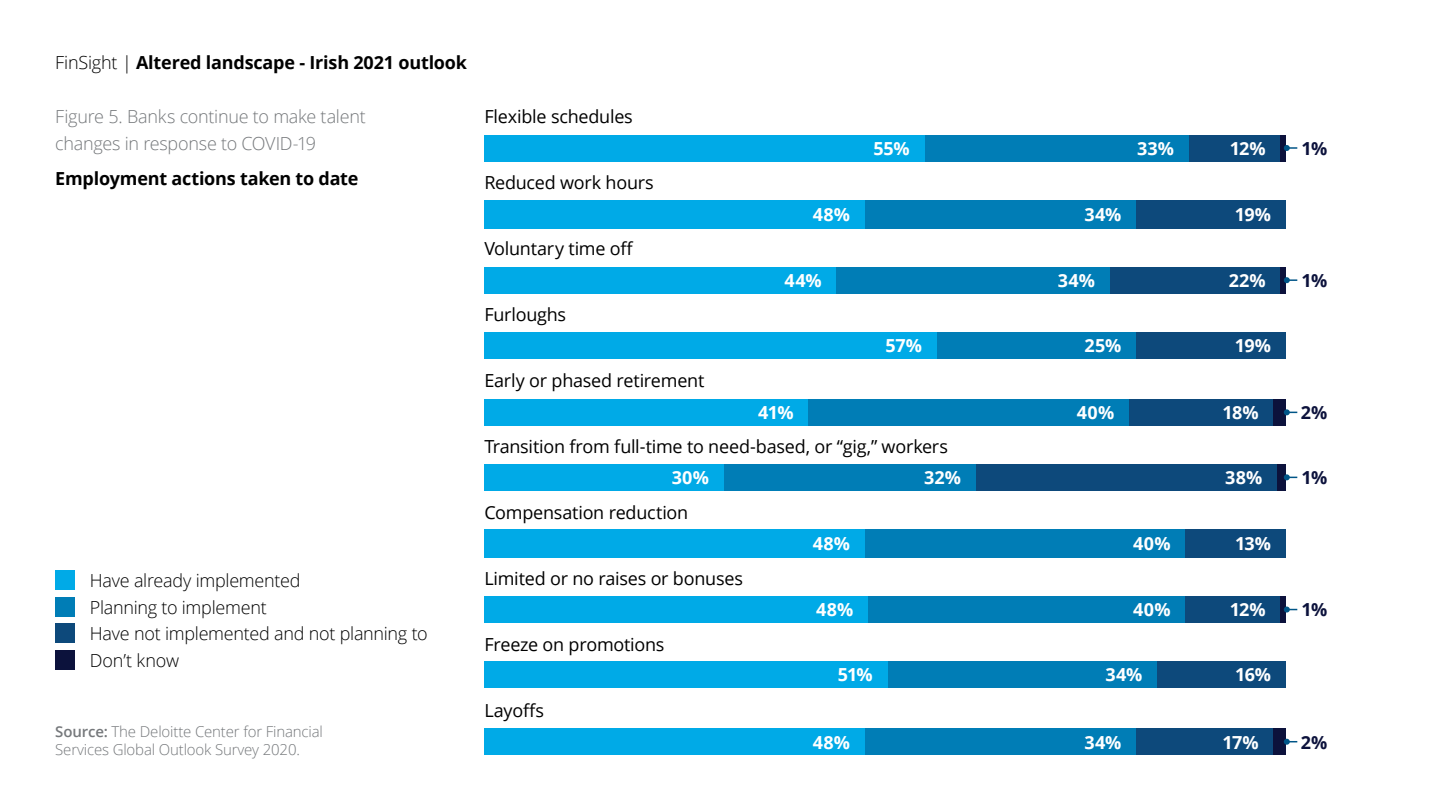
<style>
.page{position:relative;width:1440px;height:810px;background:#fff}
.page>*{position:absolute;margin:0;border:0;box-sizing:border-box;transform-origin:0 0}
.t1{font:18px "Open Sans";letter-spacing:-.015em;color:#000}
.t2{font:700 18px "Open Sans";letter-spacing:.01em;color:#fff}
.t3{font:300 18px/26.7px "Open Sans";letter-spacing:-.015em;color:#000}
.t4{font:700 18px "Open Sans";letter-spacing:-.01em;color:#000}
.t5{font:300 18px/27px "Open Sans";letter-spacing:-.015em;color:#75787b}
.t6{font:700 18px "Open Sans";color:#0c123c}
.t7{font:300 15px/18px "Open Sans";letter-spacing:-.01em;color:#75787b}
.s1{font-weight:300}
.s2{font-weight:600}
</style>
<div class="page">
<div style="left:55px;top:597px;width:20px;height:20px;background:#007db6"></div>
<div style="left:55px;top:624px;width:20px;height:19px;background:#0d497b"></div>
<div style="left:55px;top:570px;width:20px;height:20px;background:#00aae7"></div>
<div style="left:55px;top:650px;width:20px;height:20px;background:#0c123c"></div>
<div style="left:484px;top:729px;width:381px;height:26px;background:#00aae7"></div>
<div style="left:484px;top:662px;width:404px;height:26px;background:#00aae7"></div>
<div style="left:484px;top:597px;width:384px;height:26px;background:#00aae7"></div>
<div style="left:484px;top:529px;width:381px;height:29px;background:#00aae7"></div>
<div style="left:484px;top:464px;width:240px;height:26px;background:#00aae7"></div>
<div style="left:484px;top:399px;width:325px;height:26px;background:#00aae7"></div>
<div style="left:484px;top:332px;width:453px;height:26px;background:#00aae7"></div>
<div style="left:484px;top:267px;width:353px;height:26px;background:#00aae7"></div>
<div style="left:484px;top:200px;width:381px;height:28px;background:#00aae7"></div>
<div style="left:865px;top:729px;width:271px;height:26px;background:#007db6"></div>
<div style="left:888px;top:662px;width:269px;height:26px;background:#007db6"></div>
<div style="left:868px;top:597px;width:318px;height:26px;background:#007db6"></div>
<div style="left:865px;top:529px;width:321px;height:29px;background:#007db6"></div>
<div style="left:724px;top:464px;width:252px;height:26px;background:#007db6"></div>
<div style="left:809px;top:399px;width:320px;height:26px;background:#007db6"></div>
<div style="left:937px;top:332px;width:199px;height:26px;background:#007db6"></div>
<div style="left:837px;top:267px;width:273px;height:26px;background:#007db6"></div>
<div style="left:865px;top:200px;width:271px;height:28px;background:#007db6"></div>
<div style="left:1136px;top:729px;width:138px;height:26px;background:#0d497b"></div>
<div style="left:1157px;top:662px;width:129px;height:26px;background:#0d497b"></div>
<div style="left:1186px;top:597px;width:95px;height:26px;background:#0d497b"></div>
<div style="left:1186px;top:529px;width:100px;height:29px;background:#0d497b"></div>
<div style="left:976px;top:464px;width:301px;height:26px;background:#0d497b"></div>
<div style="left:1129px;top:399px;width:145px;height:26px;background:#0d497b"></div>
<div style="left:1136px;top:332px;width:150px;height:26px;background:#0d497b"></div>
<div style="left:1110px;top:267px;width:171px;height:26px;background:#0d497b"></div>
<div style="left:1136px;top:200px;width:150px;height:28px;background:#0d497b"></div>
<div style="left:1274px;top:729px;width:12px;height:26px;background:#0c123c"></div>
<div style="left:1281px;top:597px;width:5px;height:26px;background:#0c123c"></div>
<div style="left:1277px;top:464px;width:9px;height:26px;background:#0c123c"></div>
<div style="left:1274px;top:399px;width:12px;height:26px;background:#0c123c"></div>
<div style="left:1281px;top:267px;width:5px;height:26px;background:#0c123c"></div>
<div style="left:484px;top:135px;width:441px;height:26px;background:#00aae7"></div>
<div style="left:925px;top:135px;width:264px;height:26px;background:#007db6"></div>
<div style="left:1189px;top:135px;width:92px;height:26px;background:#0d497b"></div>
<div style="left:1281px;top:135px;width:5px;height:26px;background:#0c123c"></div>
<svg style="left:1284px;top:145px;width:13px;height:6px"></svg>
<svg style="left:1284px;top:277px;width:13px;height:6px"></svg>
<svg style="left:1284px;top:409px;width:13px;height:6px"></svg>
<svg style="left:1284px;top:474px;width:13px;height:6px"></svg>
<svg style="left:1284px;top:607px;width:13px;height:6px"></svg>
<svg style="left:1284px;top:739px;width:13px;height:6px"></svg>
<p class="t4" style="left:55px;top:50px;width:413px"><span class="s1">FinSight |</span> Altered landscape - Irish 2021 outlook</p>
<p class="t5" style="left:55px;top:103px;width:312px">Figure 5. Banks continue to make talent changes in response to COVID-19</p>
<p class="t4" style="left:55px;top:166px;width:305px">Employment actions taken to date</p>
<p class="t3" style="left:90px;top:567px;width:212px">Have already implemented</p>
<p class="t3" style="left:90px;top:593px;width:339px">Planning to implement<br>Have not implemented and not planning to</p>
<p class="t3" style="left:90px;top:647px;width:91px">Don’t know</p>
<p class="t7" style="left:55px;top:722px;width:269px"><span class="s2">Source:</span> The Deloitte Center for Financial<br>Services Global Outlook Survey 2020.</p>
<p class="t1" style="left:484px;top:104px;width:150px">Flexible schedules</p>
<p class="t1" style="left:484px;top:170px;width:171px">Reduced work hours</p>
<p class="t1" style="left:484px;top:236px;width:151px">Voluntary time off</p>
<p class="t1" style="left:484px;top:302px;width:83px">Furloughs</p>
<p class="t1" style="left:484px;top:368px;width:222px">Early or phased retirement</p>
<p class="t2" style="left:873px;top:136px;width:38px">55%</p>
<p class="t2" style="left:1137px;top:136px;width:38px">33%</p>
<p class="t2" style="left:1230px;top:136px;width:38px">12%</p>
<p class="t2" style="left:813px;top:202px;width:39px">48%</p>
<p class="t2" style="left:1084px;top:202px;width:38px">34%</p>
<p class="t2" style="left:1235px;top:202px;width:38px">19%</p>
<p class="t2" style="left:785px;top:268px;width:39px">44%</p>
<p class="t2" style="left:1058px;top:268px;width:38px">34%</p>
<p class="t2" style="left:1229px;top:268px;width:39px">22%</p>
<p class="t2" style="left:885px;top:333px;width:38px">57%</p>
<p class="t2" style="left:1085px;top:333px;width:38px">25%</p>
<p class="t2" style="left:1235px;top:333px;width:38px">19%</p>
<p class="t2" style="left:758px;top:400px;width:37px">41%</p>
<p class="t2" style="left:1077px;top:400px;width:39px">40%</p>
<p class="t2" style="left:1223px;top:400px;width:38px">18%</p>
<p class="t1" style="left:484px;top:434px;width:465px">Transition from full-time to need-based, or “gig,” workers</p>
<p class="t2" style="left:672px;top:465px;width:39px">30%</p>
<p class="t1" style="left:484px;top:500px;width:205px">Compensation reduction</p>
<p class="t1" style="left:484px;top:566px;width:260px">Limited or no raises or bonuses</p>
<p class="t1" style="left:484px;top:633px;width:182px">Freeze on promotions</p>
<p class="t1" style="left:484px;top:699px;width:61px">Layoffs</p>
<p class="t2" style="left:813px;top:531px;width:39px">48%</p>
<p class="t2" style="left:816px;top:597px;width:39px">48%</p>
<p class="t2" style="left:838px;top:662px;width:37px">51%</p>
<p class="t2" style="left:813px;top:729px;width:39px">48%</p>
<p class="t2" style="left:924px;top:465px;width:38px">32%</p>
<p class="t2" style="left:1225px;top:465px;width:39px">38%</p>
<p class="t2" style="left:1133px;top:531px;width:39px">40%</p>
<p class="t2" style="left:1235px;top:531px;width:38px">13%</p>
<p class="t2" style="left:1133px;top:597px;width:39px">40%</p>
<p class="t2" style="left:1230px;top:597px;width:38px">12%</p>
<p class="t2" style="left:1106px;top:662px;width:38px">34%</p>
<p class="t2" style="left:1235px;top:662px;width:38px">16%</p>
<p class="t2" style="left:1084px;top:729px;width:38px">34%</p>
<p class="t2" style="left:1223px;top:729px;width:38px">17%</p>
<p class="t6" style="left:1302px;top:136px;width:27px">1%</p>
<p class="t6" style="left:1302px;top:268px;width:27px">1%</p>
<p class="t6" style="left:1301px;top:400px;width:28px">2%</p>
<p class="t6" style="left:1302px;top:465px;width:27px">1%</p>
<p class="t6" style="left:1302px;top:597px;width:27px">1%</p>
<p class="t6" style="left:1301px;top:729px;width:28px">2%</p>
</div>
